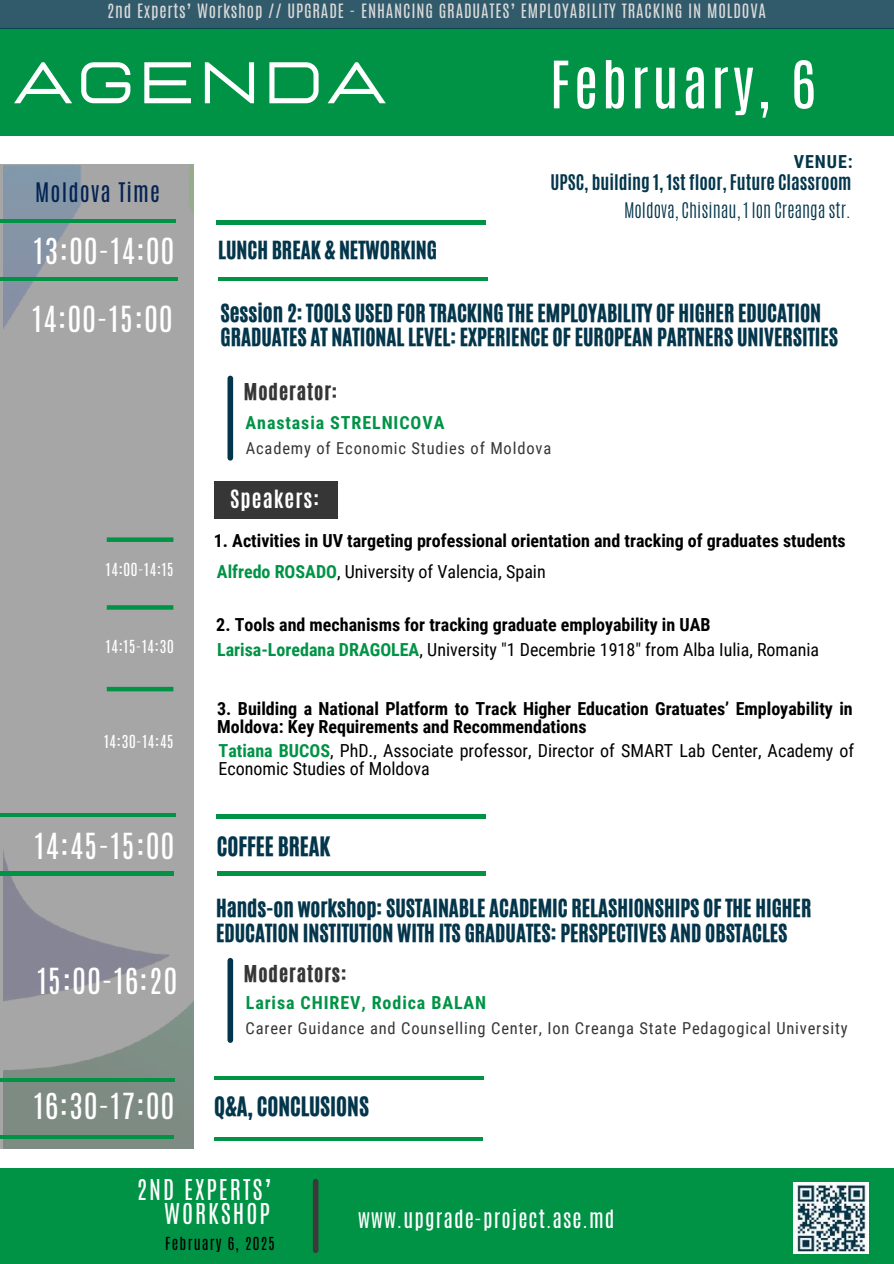
<style>
.page{position:relative;width:894px;height:1264px;background:#fff}
.page>*{position:absolute;margin:0;border:0;box-sizing:border-box;transform-origin:0 0}
.t1{font:58.5px "Lastica";letter-spacing:.065em;color:#fff}
.t2{font:55.5px "Antonio";letter-spacing:.07em;color:#fff}
.t3{font:30px "Antonio";letter-spacing:.05em;color:#fff}
.t4{font:24px/24.8px "Antonio";letter-spacing:.08em;color:#fff;text-align:right}
.t5{font:22.5px "CA Generated";color:#04364b}
.t6{font:22.5px "Antonio";letter-spacing:.05em;color:#052453}
.t7{font:21px/24.8px "CA Generated";color:#04364b}
.t8{font:21px "Antonio";letter-spacing:.05em;color:#fff}
.t9{font:700 21px "Antonio";letter-spacing:.05em;color:#fff}
.t10{font:19.5px "CA Generated";letter-spacing:.05em;color:#373636}
.t11{font:700 18px/18px "Roboto Condensed";color:#000}
.t12{font:18px/18px "Roboto Condensed";color:#000}
.t13{font:700 18px "Roboto Condensed";letter-spacing:.05em;color:#009346}
.t14{font:700 18px "Antonio";color:#04364b}
.t15{font:300 18px "Antonio";color:#04364b}
.t16{font:700 18px "Roboto Condensed";letter-spacing:.05em;color:#04364b}
.t17{font:16.5px "Roboto Condensed";letter-spacing:.05em;color:#373636}
.t18{font:16.5px "Antonio";letter-spacing:.05em;color:#d9d9d9}
.t19{font:15px "Antonio";letter-spacing:.05em;color:#fff}
.t20{font:15px "Antonio";letter-spacing:.08em;color:#000}
.s1{font-weight:700;color:#009346}
</style>
<div class="page">
<img style="left:3px;top:164px;width:190px;height:984px">
<svg style="left:214px;top:1076px;width:269px;height:3px"></svg>
<hr style="left:214px;top:1137px;width:268px;height:3px;background:#009346">
<svg style="left:0;top:1077px;width:174px;height:4px"></svg>
<hr style="left:0;top:1135px;width:174px;height:3px;background:#009346">
<div style="left:0;top:29px;width:893px;height:107px;background:#009346"></div>
<div style="left:0;top:0;width:893px;height:29px;background:#315a6b"></div>
<div style="left:0;top:1168px;width:893px;height:95px;background:#009346"></div>
<div style="left:313px;top:1181px;width:5px;height:69px;background:#3b3a3a"></div>
<div style="left:214px;top:481px;width:123px;height:37px;background:#373636"></div>
<hr style="left:218px;top:277px;width:269px;height:4px;background:#009346">
<hr style="left:0;top:219px;width:175px;height:3px;background:#009346">
<hr style="left:0;top:813px;width:176px;height:3px;background:#009346">
<hr style="left:0;top:871px;width:174px;height:4px;background:#009346">
<hr style="left:216px;top:815px;width:269px;height:3px;background:#009346">
<hr style="left:217px;top:871px;width:268px;height:4px;background:#009346">
<hr style="left:216px;top:221px;width:269px;height:3px;background:#009346">
<hr style="left:0;top:277px;width:177px;height:4px;background:#009346">
<div style="left:107px;top:537px;width:66px;height:5px;background:#009346"></div>
<svg style="left:107px;top:605px;width:66px;height:4px"></svg>
<hr style="left:107px;top:687px;width:66px;height:4px;background:#009346">
<img style="left:793px;top:1182px;width:74px;height:71px">
<div style="left:227px;top:960px;width:6px;height:80px;background:#04364b"></div>
<div style="left:227px;top:378px;width:6px;height:80px;background:#04364b"></div>
<p class="t18" style="left:107px;top:-1px;width:660px">2nd Experts’ Workshop // UPGRADE - ENHANCING GRADUATES’ EMPLOYABILITY TRACKING IN MOLDOVA</p>
<h1 class="t1" style="left:13px;top:54px;width:375px">AGENDA</h1>
<p class="t6" style="left:35px;top:176px;width:126px">Moldova Time</p>
<h3 class="t3" style="left:34px;top:229px;width:142px">13:00-14:00</h3>
<p class="t7" style="left:218px;top:238px;width:220px">LUNCH BREAK &amp; NETWORKING</p>
<h2 class="t2" style="left:550px;top:45px;width:267px">February, 6</h2>
<p class="t16" style="left:793px;top:151px;width:60px">VENUE:</p>
<p class="t15" style="left:623px;top:197px;width:228px">Moldova, Chisinau, 1 Ion Creanga str.</p>
<p class="t14" style="left:550px;top:169px;width:302px">UPSC, building 1, 1st floor, Future Classroom</p>
<h3 class="t3" style="left:32px;top:297px;width:142px">14:00-15:00</h3>
<p class="t7" style="left:220px;top:300px;width:619px">Session 2: TOOLS USED FOR TRACKING THE EMPLOYABILITY OF HIGHER EDUCATION<br>GRADUATES AT NATIONAL LEVEL: EXPERIENCE OF EUROPEAN PARTNERS UNIVERSITIES</p>
<p class="t10" style="left:244px;top:378px;width:95px">Moderator:</p>
<p class="t13" style="left:245px;top:412px;width:200px">Anastasia STRELNICOVA</p>
<p class="t17" style="left:246px;top:439px;width:307px">Academy of Economic Studies of Moldova</p>
<p class="t9" style="left:230px;top:484px;width:90px">Speakers:</p>
<p class="t11" style="left:214px;top:532px;width:633px">1. Activities in UV targeting professional orientation and tracking of graduates students</p>
<p class="t19" style="left:106px;top:558px;width:69px">14:00-14:15</p>
<p class="t12" style="left:217px;top:563px;width:330px"><span class="s1">Alfredo ROSADO</span>, University of Valencia, Spain</p>
<p class="t11" style="left:216px;top:615px;width:495px">2. Tools and mechanisms for tracking graduate employability in UAB</p>
<p class="t19" style="left:106px;top:636px;width:69px">14:15-14:30</p>
<p class="t12" style="left:217px;top:640px;width:603px"><span class="s1">Larisa-Loredana DRAGOLEA</span>, University "1 Decembrie 1918" from Alba Iulia, Romania</p>
<p class="t19" style="left:104px;top:731px;width:71px">14:30-14:45</p>
<p class="t11" style="left:217px;top:699px;width:637px">3. Building a National Platform to Track Higher Education Gratuates’ Employability in<br>Moldova: Key Requirements and Recommendations</p>
<p class="t12" style="left:218px;top:741px;width:637px"><span class="s1">Tatiana BUCOS</span>, PhD., Associate professor, Director of SMART Lab Center, Academy of<br>Economic Studies of Moldova</p>
<h3 class="t3" style="left:35px;top:824px;width:141px">14:45-15:00</h3>
<p class="t5" style="left:217px;top:830px;width:115px">COFFEE BREAK</p>
<h3 class="t3" style="left:37px;top:959px;width:141px">15:00-16:20</h3>
<h3 class="t3" style="left:34px;top:1084px;width:141px">16:30-17:00</h3>
<p class="t7" style="left:216px;top:896px;width:596px">Hands-on workshop: SUSTAINABLE ACADEMIC RELASHIONSHIPS OF THE HIGHER<br>EDUCATION INSTITUTION WITH ITS GRADUATES: PERSPECTIVES AND OBSTACLES</p>
<p class="t10" style="left:244px;top:959px;width:104px">Moderators:</p>
<p class="t13" style="left:246px;top:992px;width:242px">Larisa CHIREV, Rodica BALAN</p>
<p class="t17" style="left:245px;top:1018px;width:603px">Career Guidance and Counselling Center, Ion Creanga State Pedagogical University</p>
<p class="t5" style="left:214px;top:1089px;width:156px">Q&amp;A, CONCLUSIONS</p>
<p class="t4" style="left:137px;top:1177px;width:136px">2ND EXPERTS’<br>WORKSHOP</p>
<p class="t20" style="left:165px;top:1232px;width:111px">February 6, 2025</p>
<p class="t8" style="left:358px;top:1203px;width:258px">www.upgrade-project.ase.md</p>
</div>
